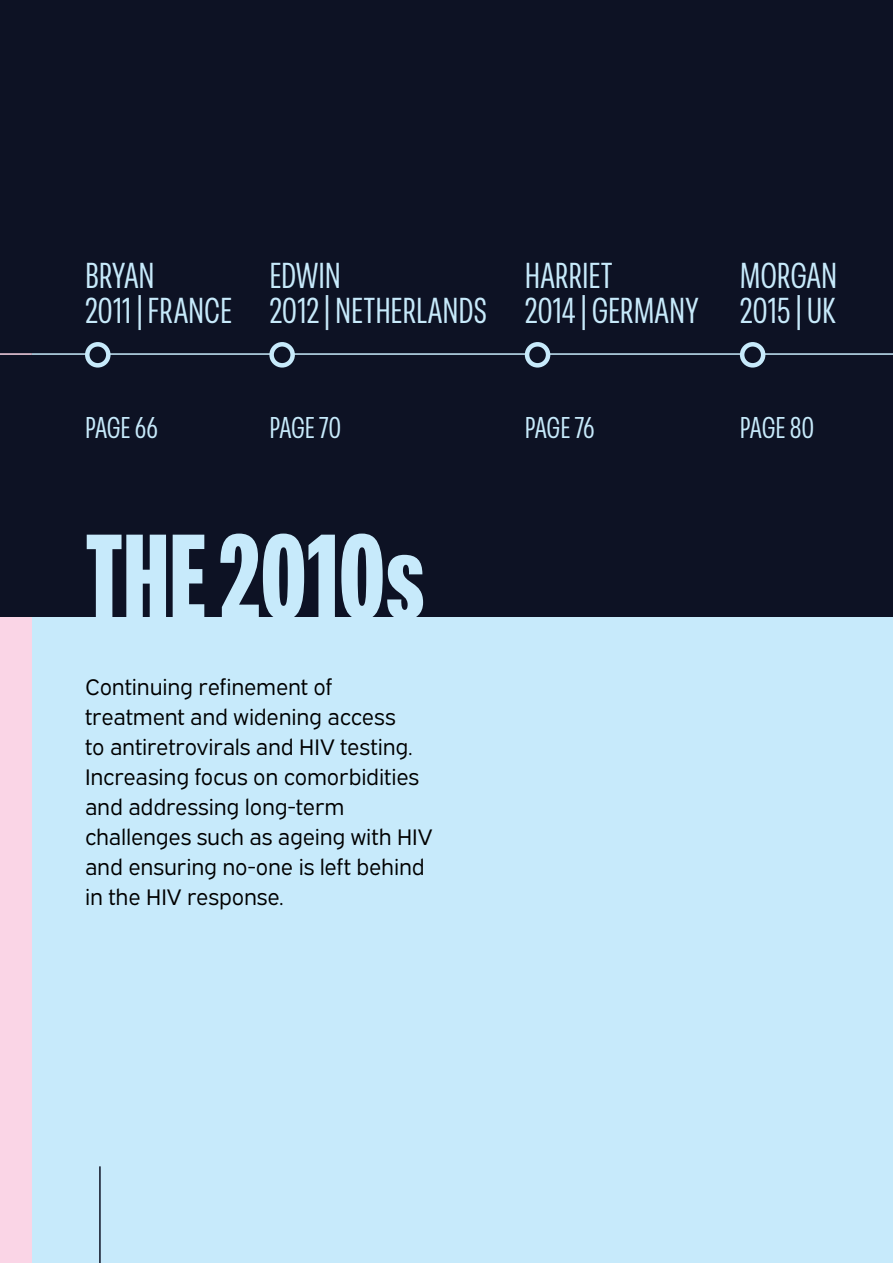
<style>
.page{position:relative;width:893px;height:1263px;background:#0d1224}
.page>*{position:absolute;margin:0;border:0;box-sizing:border-box;transform-origin:0 0}
.t1{font:900 120px "Peridot PE Comp";color:#c7eafb}
.t2{font:condensed 36px/34.5px "Peridot PE";letter-spacing:-.005em;color:#c7eafb}
.t3{font:condensed 30px "Peridot PE";letter-spacing:-.015em;color:#c7eafb}
.t4{font:22.5px/30px "Expressway Bk";letter-spacing:-.01em;color:#000}
</style>
<div class="page">
<div style="left:0;top:618px;width:893px;height:645px;background:#c7eafb"></div>
<div style="left:0;top:618px;width:32px;height:645px;background:#fad5e6"></div>
<hr style="left:32px;top:353px;width:861px;height:2px;background:#c7eafb">
<svg style="left:87px;top:344px;width:21px;height:21px"></svg>
<div style="left:85px;top:342px;width:26px;height:26px;border:4px solid #c7eafb;border-radius:50%"></div>
<svg style="left:742px;top:344px;width:21px;height:21px"></svg>
<div style="left:740px;top:342px;width:25px;height:26px;border:4px solid #c7eafb;border-radius:50%"></div>
<svg style="left:527px;top:344px;width:21px;height:21px"></svg>
<div style="left:525px;top:342px;width:25px;height:26px;border:4px solid #c7eafb;border-radius:50%"></div>
<svg style="left:272px;top:344px;width:21px;height:21px"></svg>
<div style="left:269px;top:342px;width:26px;height:26px;border:4px solid #c7eafb;border-radius:50%"></div>
<hr style="left:0;top:353px;width:32px;height:2px;background:#fad5e6">
<hr style="left:99px;top:1166px;width:2px;height:97px;background:#0d1224">
<h2 class="t2" style="left:85px;top:255px;width:149px">BRYAN<br>2011 | FRANCE</h2>
<h2 class="t2" style="left:740px;top:255px;width:99px">MORGAN<br>2015 | UK</h2>
<h2 class="t2" style="left:269px;top:255px;width:219px">EDWIN<br>2012 | NETHERLANDS</h2>
<h2 class="t2" style="left:525px;top:255px;width:176px">HARRIET<br>2014 | GERMANY</h2>
<h3 class="t3" style="left:85px;top:404px;width:74px">PAGE 66</h3>
<h3 class="t3" style="left:269px;top:404px;width:73px">PAGE 70</h3>
<h3 class="t3" style="left:525px;top:404px;width:71px">PAGE 76</h3>
<h3 class="t3" style="left:740px;top:404px;width:76px">PAGE 80</h3>
<h1 class="t1" style="left:85px;top:481px;width:341px">THE 2010s</h1>
<p class="t4" style="left:85px;top:669px;width:349px">Continuing refinement of treatment and widening access<br>to antiretrovirals and HIV testing.<br>Increasing focus on comorbidities and addressing long-term challenges such as ageing with HIV and ensuring no-one is left behind in the HIV response.</p>
</div>
